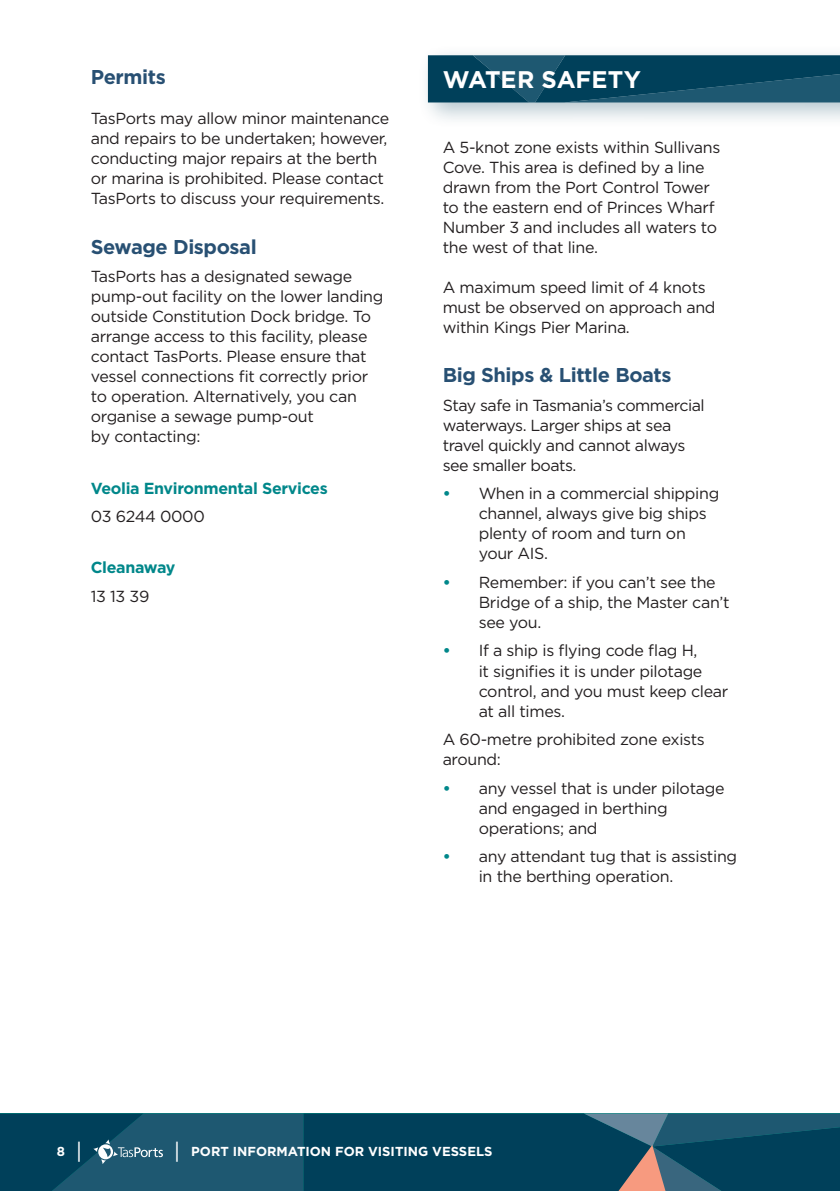
<style>
.page{position:relative;width:840px;height:1191px;background:#fff}
.page>*{position:absolute;margin:0;border:0;box-sizing:border-box;transform-origin:0 0}
.t1{font:700 24px "Gotham";color:#fff}
.t2{font:700 20px "Gotham";letter-spacing:-.02em;color:#285073}
.t3{font:16px/20px "Gotham";letter-spacing:-.02em;color:#231f20}
.t4{font:700 16px "Gotham";letter-spacing:-.02em;color:#00878a}
.t5{font:700 13px "Gotham";color:#fff}
.s1{font-weight:700;color:#00878a}
.s2{font-weight:400;font-size:21.8px}
</style>
<div class="page">
<svg style="left:0;top:1113px;width:839px;height:78px;background:#114c64"></svg>
<div style="left:417px;top:44px;width:422px;height:85px;background:#00405a;opacity:.3"></div>
<svg style="left:427px;top:55px;width:412px;height:47px;background:#0d4a63"></svg>
<p class="t2" style="left:91px;top:64px;width:76px">Permits</p>
<p class="t3" style="left:91px;top:108px;width:300px">TasPorts may allow minor maintenance and repairs to be undertaken; however, conducting major repairs at the berth or marina is prohibited. Please contact TasPorts to discuss your requirements.</p>
<p class="t2" style="left:91px;top:233px;width:167px">Sewage Disposal</p>
<p class="t3" style="left:91px;top:266px;width:294px">TasPorts has a designated sewage pump-out facility on the lower landing outside Constitution Dock bridge. To arrange access to this facility, please contact TasPorts. Please ensure that vessel connections fit correctly prior to operation. Alternatively, you can organise a sewage pump-out<br>by contacting:</p>
<p class="t4" style="left:91px;top:477px;width:238px">Veolia Environmental Services</p>
<p class="t3" style="left:91px;top:506px;width:115px">03 6244 0000</p>
<p class="t4" style="left:91px;top:557px;width:86px">Cleanaway</p>
<p class="t3" style="left:91px;top:586px;width:60px">13 13 39</p>
<h1 class="t1" style="left:442px;top:63px;width:200px">WATER SAFETY</h1>
<p class="t3" style="left:442px;top:137px;width:279px">A 5-knot zone exists within Sullivans<br>Cove. This area is defined by a line drawn from the Port Control Tower to the eastern end of Princes Wharf<br>Number 3 and includes all waters to the west of that line.</p>
<p class="t3" style="left:442px;top:277px;width:274px">A maximum speed limit of 4 knots must be observed on approach and within Kings Pier Marina.</p>
<p class="t2" style="left:442px;top:362px;width:230px">Big Ships &amp; Little Boats</p>
<p class="t3" style="left:442px;top:395px;width:263px">Stay safe in Tasmania’s commercial waterways. Larger ships at sea travel quickly and cannot always see smaller boats.</p>
<p class="t3" style="left:478px;top:483px;width:242px;text-indent:-36px"><span class="s1">•</span> When in a commercial shipping channel, always give big ships plenty of room and turn on your AIS.</p>
<p class="t3" style="left:478px;top:572px;width:252px;text-indent:-36px"><span class="s1">•</span> Remember: if you can’t see the<br>Bridge of a ship, the Master can’t see you.</p>
<p class="t3" style="left:478px;top:640px;width:251px;text-indent:-36px"><span class="s1">•</span> If a ship is flying code flag H,<br>it signifies it is under pilotage control, and you must keep clear at all times.</p>
<p class="t3" style="left:442px;top:729px;width:263px">A 60-metre prohibited zone exists around:</p>
<p class="t3" style="left:478px;top:777px;width:247px;text-indent:-36px"><span class="s1">•</span> any vessel that is under pilotage and engaged in berthing operations; and</p>
<p class="t3" style="left:478px;top:846px;width:260px;text-indent:-36px"><span class="s1">•</span> any attendant tug that is assisting in the berthing operation.</p>
<p class="t5" style="left:57px;top:1142px;width:27px">8 <span class="s2">|</span></p>
<p class="t5" style="left:174px;top:1142px;width:320px"><span class="s2">|</span> PORT INFORMATION FOR VISITING VESSELS</p>
</div>
